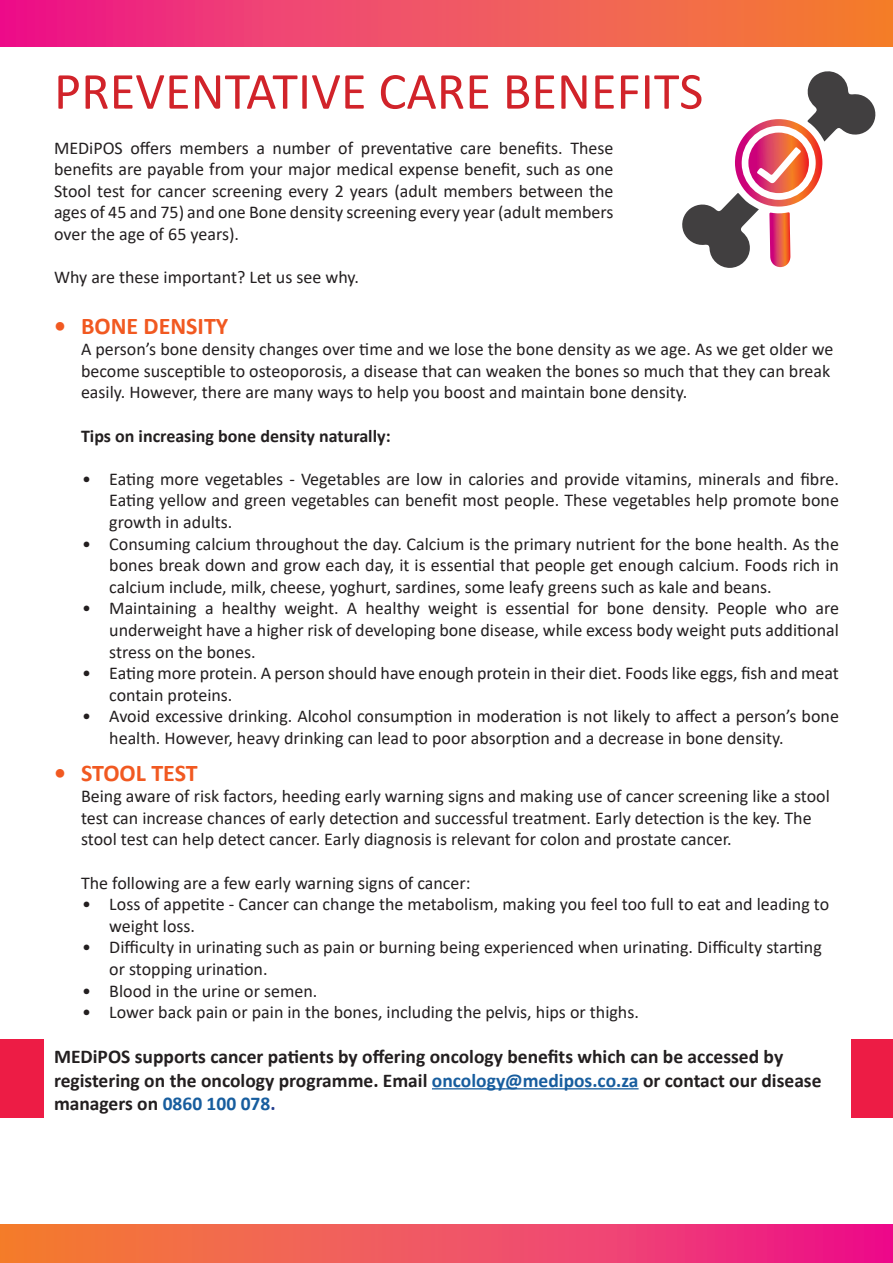
<style>
.page{position:relative;width:893px;height:1263px;background:#fff}
.page>*{position:absolute;margin:0;border:0;box-sizing:border-box;transform-origin:0 0}
.t1{font:52.5px "Calibri";color:#d1232a}
.t2{font:700 24px "Calibri";color:#f15921}
.t3{font:700 19.5px/23.4px "Calibri";color:#231f20}
.t4{font:18px/21.6px "Calibri";color:#231f20}
.t5{font:700 18px "Calibri";color:#231f20}
.s1{color:#175d9e}
.s2{color:#253f8e}
</style>
<div class="page">
<svg style="left:0;top:0;width:893px;height:47px"></svg>
<hr style="left:432px;top:1088px;width:207px;height:1px;background:#175d9e">
<svg style="left:682px;top:71px;width:194px;height:197px"></svg>
<div style="left:0;top:1039px;width:44px;height:79px;background:#ed1c45"></div>
<div style="left:852px;top:1039px;width:41px;height:79px;background:#ed1c45"></div>
<svg style="left:0;top:1224px;width:893px;height:39px"></svg>
<p class="t1" style="left:54px;top:55px;width:651px">PREVENTATIVE CARE BENEFITS</p>
<p class="t4" style="left:54px;top:136px;width:561px;text-align:justify">MEDiPOS offers members a number of preventative care benefits. These benefits are payable from your major medical expense benefit, such as one Stool test for cancer screening every 2 years (adult members between the ages of 45 and 75) and one Bone density screening every year (adult members over the age of 65 years).</p>
<p class="t4" style="left:54px;top:266px;width:307px">Why are these important? Let us see why.</p>
<p class="t2" style="left:54px;top:309px;width:176px">• BONE DENSITY</p>
<p class="t4" style="left:81px;top:338px;width:754px">A person’s bone density changes over time and we lose the bone density as we age. As we get older we become susceptible to osteoporosis, a disease that can weaken the bones so much that they can break easily. However, there are many ways to help you boost and maintain bone density.</p>
<p class="t5" style="left:81px;top:423px;width:311px">Tips on increasing bone density naturally:</p>
<p class="t4" style="left:109px;top:468px;width:731px;text-align:justify;text-indent:-27px">• Eating more vegetables - Vegetables are low in calories and provide vitamins, minerals and fibre.<br>Eating yellow and green vegetables can benefit most people. These vegetables help promote bone growth in adults.</p>
<p class="t4" style="left:109px;top:532px;width:731px;text-align:justify;text-indent:-27px">• Consuming calcium throughout the day. Calcium is the primary nutrient for the bone health. As the bones break down and grow each day, it is essential that people get enough calcium. Foods rich in calcium include, milk, cheese, yoghurt, sardines, some leafy greens such as kale and beans.</p>
<p class="t4" style="left:109px;top:597px;width:731px;text-align:justify;text-indent:-27px">• Maintaining a healthy weight. A healthy weight is essential for bone density. People who are underweight have a higher risk of developing bone disease, while excess body weight puts additional stress on the bones.</p>
<p class="t4" style="left:109px;top:662px;width:731px;text-indent:-27px">• Eating more protein. A person should have enough protein in their diet. Foods like eggs, fish and meat contain proteins.</p>
<p class="t4" style="left:109px;top:705px;width:731px;text-indent:-27px">• Avoid excessive drinking. Alcohol consumption in moderation is not likely to affect a person’s bone health. However, heavy drinking can lead to poor absorption and a decrease in bone density.</p>
<p class="t2" style="left:54px;top:756px;width:145px">• STOOL TEST</p>
<p class="t4" style="left:81px;top:785px;width:750px">Being aware of risk factors, heeding early warning signs and making use of cancer screening like a stool test can increase chances of early detection and successful treatment. Early detection is the key. The stool test can help detect cancer. Early diagnosis is relevant for colon and prostate cancer.</p>
<p class="t4" style="left:81px;top:871px;width:391px">The following are a few early warning signs of cancer:</p>
<p class="t4" style="left:109px;top:893px;width:721px;text-indent:-27px">• Loss of appetite - Cancer can change the metabolism, making you feel too full to eat and leading to weight loss.</p>
<p class="t4" style="left:109px;top:936px;width:714px;text-indent:-27px">• Difficulty in urinating such as pain or burning being experienced when urinating. Difficulty starting or stopping urination.</p>
<p class="t4" style="left:82px;top:979px;width:237px">• Blood in the urine or semen.</p>
<p class="t4" style="left:82px;top:1001px;width:558px">• Lower back pain or pain in the bones, including the pelvis, hips or thighs.</p>
<p class="t3" style="left:54px;top:1045px;width:769px">MEDiPOS supports cancer patients by offering oncology benefits which can be accessed by registering on the oncology programme. Email <span class="s1">oncology@medipos.co.za</span> or contact our disease managers on <span class="s1">0860 100 078</span><span class="s2">.</span></p>
</div>
